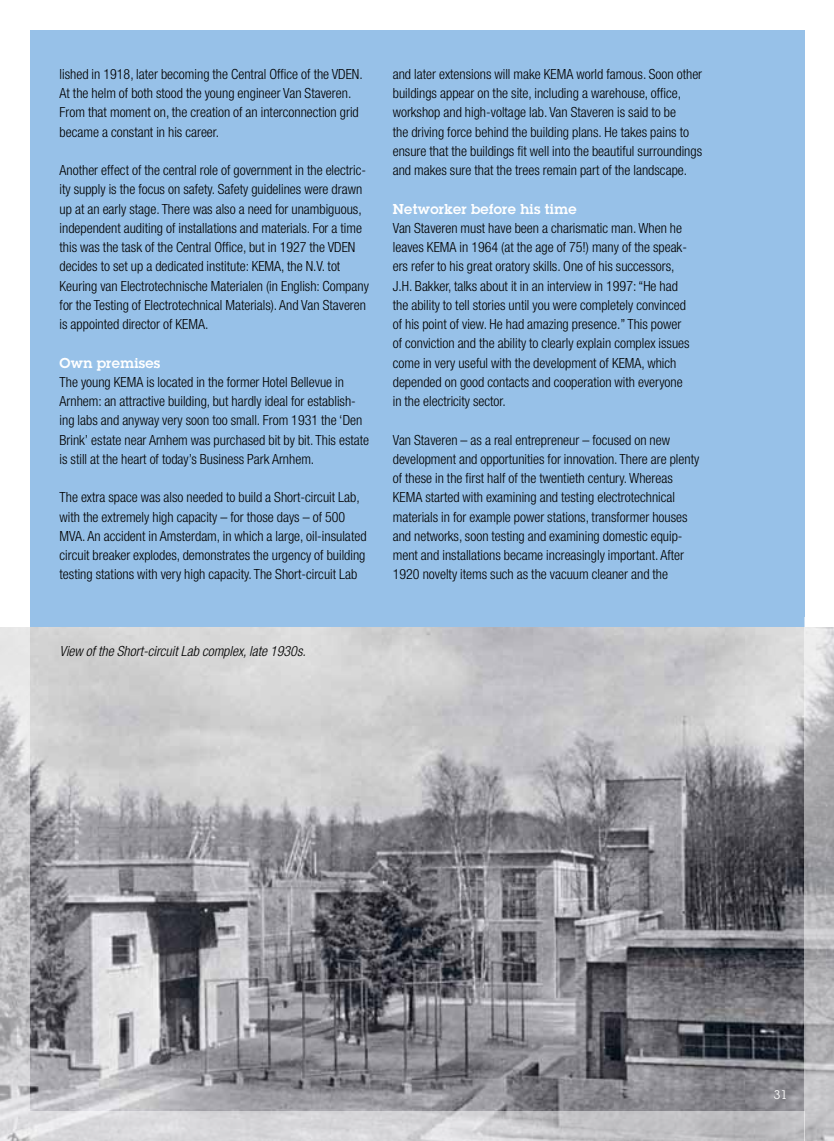
<style>
.page{position:relative;width:834px;height:1141px;background:#fff}
.page>*{position:absolute;margin:0;border:0;box-sizing:border-box;transform-origin:0 0}
.t1{font:300 condensed 14px/19.2px "Helvetica Neue";color:#000}
.t2{font:italic 300 condensed 14px "Helvetica Neue";color:#000}
.t3{font:600 14px "Lubalin Graph";letter-spacing:.02em;color:#fff}
.t4{font:12.25px "Lubalin Graph";color:#fff}
</style>
<div class="page">
<div style="left:30px;top:30px;width:774px;height:597px;background:#97c1e8"></div>
<img style="left:30px;top:627px;width:774px;height:484px">
<svg style="left:0;top:627px;width:30px;height:514px;background:#c9c9cb"></svg>
<svg style="left:804px;top:618px;width:29px;height:523px;background:#bababc"></svg>
<svg style="left:30px;top:1111px;width:774px;height:30px;background:#cfced1"></svg>
<p class="t1" style="left:60px;top:64px;width:305px">lished in 1918, later becoming the Central Office of the VDEN.<br>At the helm of both stood the young engineer Van Staveren.<br>From that moment on, the creation of an interconnection grid became a constant in his career.</p>
<p class="t1" style="left:60px;top:160px;width:311px">Another effect of the central role of government in the electric&shy;ity supply is the focus on safety. Safety guidelines were drawn up at an early stage. There was also a need for unambiguous, independent auditing of installations and materials. For a time this was the task of the Central Office, but in 1927 the VDEN decides to set up a dedicated institute: KEMA, the N.V. tot Keuring van Electrotechnische Materialen (in English: Company for the Testing of Electrotechnical Materials). And Van Staveren is appointed director of KEMA.</p>
<p class="t3" style="left:60px;top:353px;width:102px">Own premises</p>
<p class="t1" style="left:60px;top:372px;width:311px">The young KEMA is located in the former Hotel Bellevue in Arnhem: an attractive building, but hardly ideal for establish&shy;ing labs and anyway very soon too small. From 1931 the ‘Den Brink’ estate near Arnhem was purchased bit by bit. This estate is still at the heart of today’s Business Park Arnhem.</p>
<p class="t1" style="left:60px;top:488px;width:308px">The extra space was also needed to build a Short-circuit Lab, with the extremely high capacity – for those days – of 500<br>MVA. An accident in Amsterdam, in which a large, oil-insulated circuit breaker explodes, demonstrates the urgency of building testing stations with very high capacity. The Short-circuit Lab</p>
<p class="t1" style="left:393px;top:64px;width:311px">and later extensions will make KEMA world famous. Soon other buildings appear on the site, including a warehouse, office, workshop and high-voltage lab. Van Staveren is said to be<br>the driving force behind the building plans. He takes pains to ensure that the buildings fit well into the beautiful surroundings and makes sure that the trees remain part of the landscape.</p>
<p class="t3" style="left:393px;top:199px;width:185px">Networker before his time</p>
<p class="t1" style="left:393px;top:218px;width:298px">Van Staveren must have been a charismatic man. When he leaves KEMA in 1964 (at the age of 75!) many of the speak&shy;ers refer to his great oratory skills. One of his successors, J.H. Bakker, talks about it in an interview in 1997: “He had the ability to tell stories until you were completely convinced of his point of view. He had amazing presence.” This power of conviction and the ability to clearly explain complex issues come in very useful with the development of KEMA, which depended on good contacts and cooperation with everyone in the electricity sector.</p>
<p class="t1" style="left:393px;top:430px;width:308px">Van Staveren – as a real entrepreneur – focused on new development and opportunities for innovation. There are plenty of these in the first half of the twentieth century. Whereas KEMA started with examining and testing electrotechnical materials in for example power stations, transformer houses and networks, soon testing and examining domestic equip&shy;ment and installations became increasingly important. After 1920 novelty items such as the vacuum cleaner and the</p>
<p class="t2" style="left:60px;top:643px;width:248px">View of the Short-circuit Lab complex, late 1930s.</p>
<p class="t4" style="left:773px;top:1087px;width:16px">31</p>
</div>
